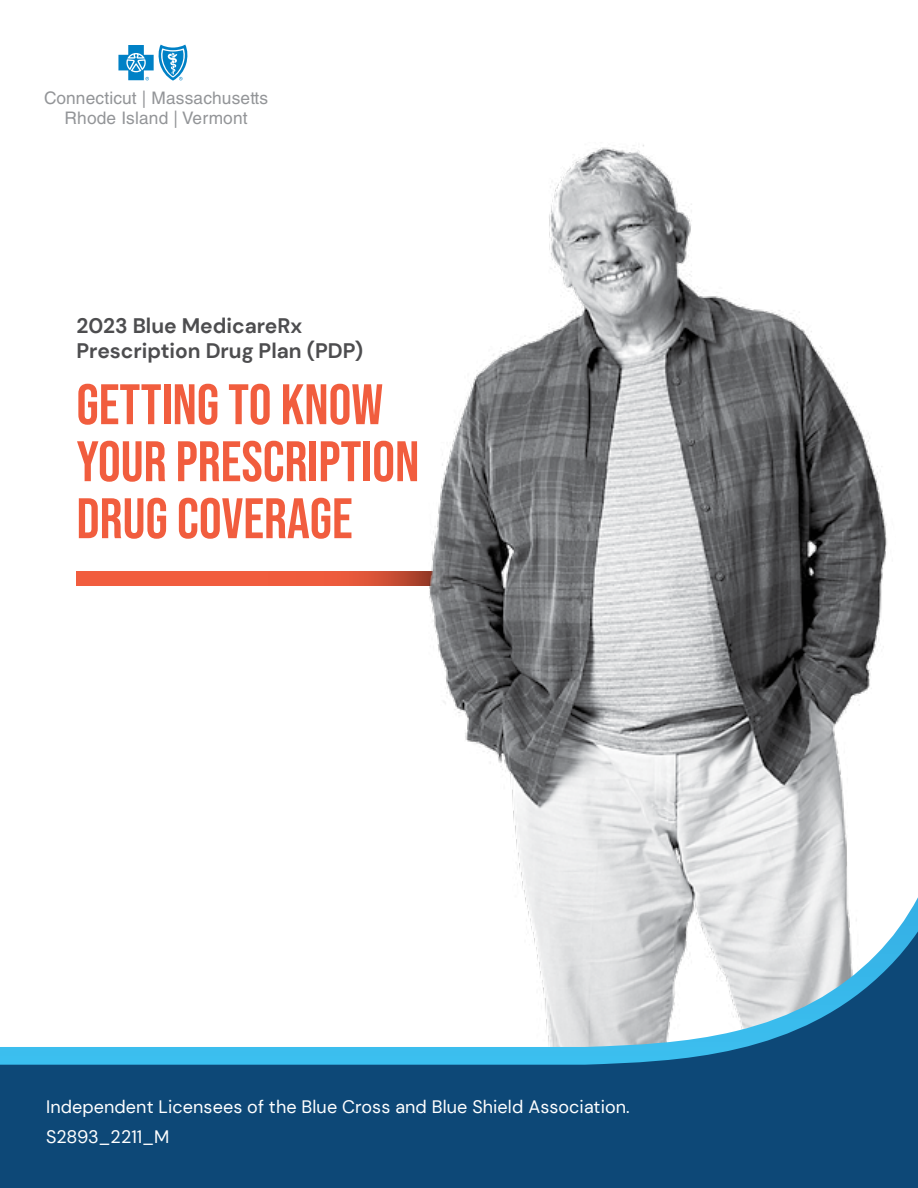
<style>
.page{position:relative;width:918px;height:1188px;background:#fff}
.page>*{position:absolute;margin:0;border:0;box-sizing:border-box;transform-origin:0 0}
.MDCR_TITLE{font:57px/57px "Bebas Neue";color:#f15d3e}
.MDCR_Description_85K{font:700 21px/25.5px "DM Sans";color:#4d4d4f}
._000_Legal_FF_RR{font:18px "DM Sans";letter-spacing:.005em;color:#fff}
._001_Body{font:17.25px/20.1px "Helvetica LT Std";letter-spacing:.01em;color:#939598;text-align:center}
</style>
<div class="page">
<img style="left:76px;top:44px;width:811px;height:853px">
<div style="left:0;top:1065px;width:918px;height:123px;background:#0d4877"></div>
<svg style="left:0;top:897px;width:918px;height:168px"></svg>
<svg style="left:118px;top:45px;width:70px;height:36px"></svg>
<p class="_001_Body" style="left:44px;top:88px;width:226px">Connecticut | Massachusetts<br>Rhode Island | Vermont</p>
<p class="MDCR_Description_85K" style="left:76px;top:313px;width:288px">2023 Blue MedicareRx<br>Prescription Drug Plan (PDP)</p>
<p class="MDCR_TITLE" style="left:76px;top:375px;width:344px">GETTING TO KNOW<br>YOUR PRESCRIPTION<br>DRUG COVERAGE</p>
<p class="_000_Legal_FF_RR" style="left:46px;top:1096px;width:585px">Independent Licensees of the Blue Cross and Blue Shield Association.</p>
<p class="_000_Legal_FF_RR" style="left:46px;top:1126px;width:125px">S2893_2211_M</p>
</div>
